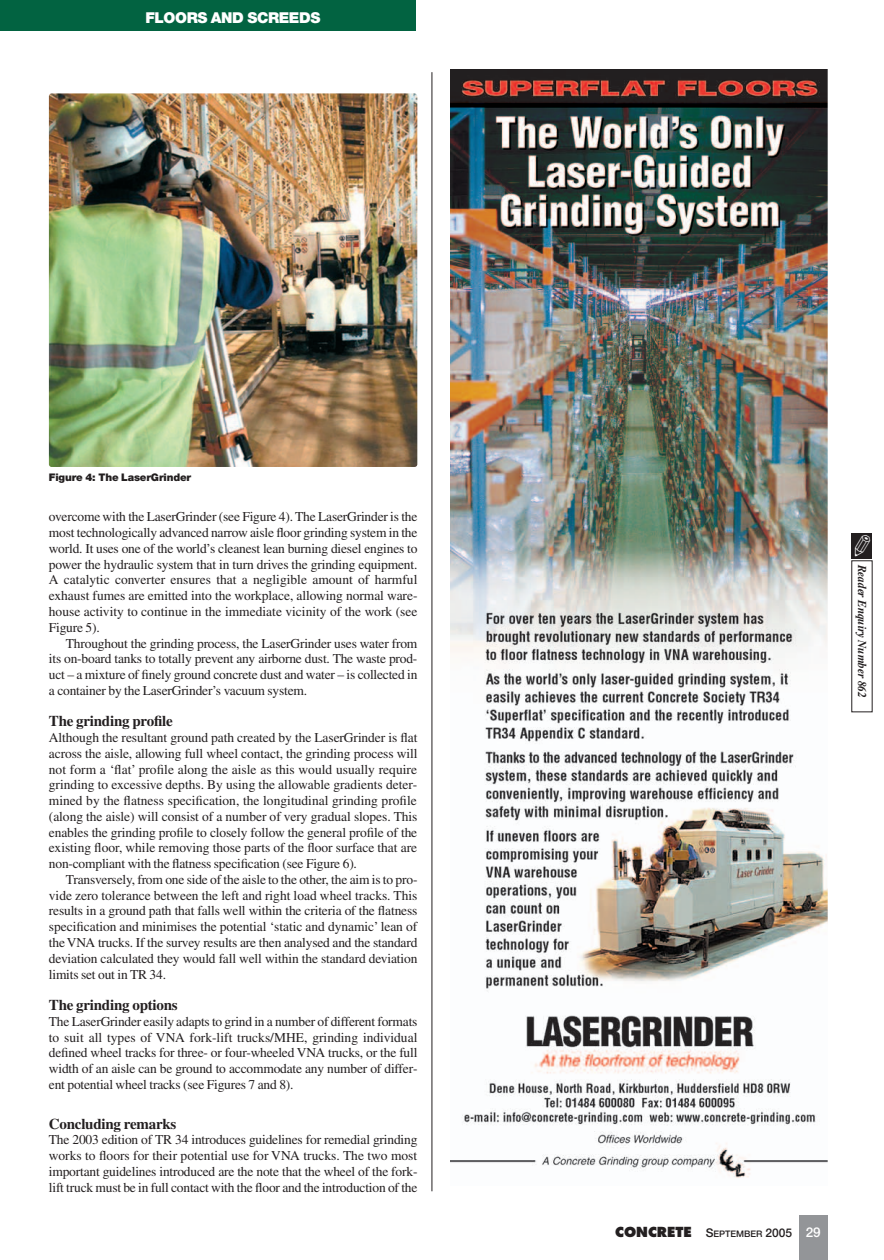
<style>
.page{position:relative;width:884px;height:1260px;background:#fff}
.page>*{position:absolute;margin:0;border:0;box-sizing:border-box;transform-origin:0 0}
.t1{font:700 15px "Times";letter-spacing:-.015em;color:#231f20}
.t2{font:900 15px "Helvetica Neue";letter-spacing:-.025em;color:#fff}
.t3{font:13.5px/15.8px "Times";letter-spacing:-.015em;color:#231f20;text-align:justify}
.t4{font:800 13.5px "Futura";color:#231f20}
.t5{font:italic 700 12px "Times";letter-spacing:-.01em;color:#231f20;scale:.95 1}
.t6{font:900 10.5px "Helvetica Neue";letter-spacing:-.015em;color:#231f20}
.s1{color:#fff}
.s2{font-family:"Helvetica Neue";font-weight:500;font-size:12px}
.s3{font-family:"Helvetica Neue";font-weight:500;font-size:9px}
.s4{font-family:"Helvetica Neue";font-weight:500;color:#fff}
</style>
<div class="page">
<img style="left:0;top:0;width:873px;height:1259px">
<p class="t2" style="left:145px;top:12px;width:176px">FLOORS AND SCREEDS</p>
<p class="t6" style="left:49px;top:473px;width:144px">Figure 4: The LaserGrinder</p>
<p class="t3" style="left:49px;top:510px;width:370px">overcome with the LaserGrinder (see Figure 4). The LaserGrinder is the most technologically advanced narrow aisle floor grinding system in the world. It uses one of the world’s cleanest lean burning diesel engines to power the hydraulic system that in turn drives the grinding equipment.<br>A catalytic converter ensures that a negligible amount of harmful exhaust fumes are emitted into the workplace, allowing normal ware&shy;house activity to continue in the immediate vicinity of the work (see Figure 5).</p>
<p class="t3" style="left:49px;top:636px;width:370px;text-indent:17px">Throughout the grinding process, the LaserGrinder uses water from its on-board tanks to totally prevent any airborne dust. The waste prod&shy;uct – a mixture of finely ground concrete dust and water – is collected in a container by the LaserGrinder’s vacuum system.</p>
<p class="t1" style="left:49px;top:715px;width:125px">The grinding profile</p>
<p class="t3" style="left:49px;top:730px;width:370px">Although the resultant ground path created by the LaserGrinder is flat across the aisle, allowing full wheel contact, the grinding process will not form a ‘flat’ profile along the aisle as this would usually require grinding to excessive depths. By using the allowable gradients deter&shy;mined by the flatness specification, the longitudinal grinding profile (along the aisle) will consist of a number of very gradual slopes. This enables the grinding profile to closely follow the general profile of the existing floor, while removing those parts of the floor surface that are non-compliant with the flatness specification (see Figure 6).</p>
<p class="t3" style="left:49px;top:872px;width:370px;text-indent:17px">Transversely, from one side of the aisle to the other, the aim is to pro&shy;vide zero tolerance between the left and right load wheel tracks. This results in a ground path that falls well within the criteria of the flatness specification and minimises the potential ‘static and dynamic’ lean of the VNA trucks. If the survey results are then analysed and the standard deviation calculated they would fall well within the standard deviation limits set out in TR 34.</p>
<p class="t1" style="left:49px;top:999px;width:130px">The grinding options</p>
<p class="t3" style="left:49px;top:1014px;width:370px">The LaserGrinder easily adapts to grind in a number of different formats to suit all types of VNA fork-lift trucks/MHE, grinding individual defined wheel tracks for three- or four-wheeled VNA trucks, or the full width of an aisle can be ground to accommodate any number of differ&shy;ent potential wheel tracks (see Figures 7 and 8).</p>
<p class="t1" style="left:49px;top:1117px;width:129px">Concluding remarks</p>
<p class="t3" style="left:49px;top:1132px;width:370px">The 2003 edition of TR 34 introduces guidelines for remedial grinding works to floors for their potential use for VNA trucks. The two most important guidelines introduced are the note that the wheel of the fork&shy;lift truck must be in full contact with the floor and the introduction of the</p>
<p class="t5" style="left:866px;top:534px;width:174px;rotate:90deg"><span class="s1">✎</span> Reader Enquiry Number 862</p>
<p class="t4" style="left:615px;top:1225px;width:207px">CONCRETE <span class="s2">S</span><span class="s3">EPTEMBER</span> <span class="s2">2005</span> <span class="s4">29</span></p>
</div>
